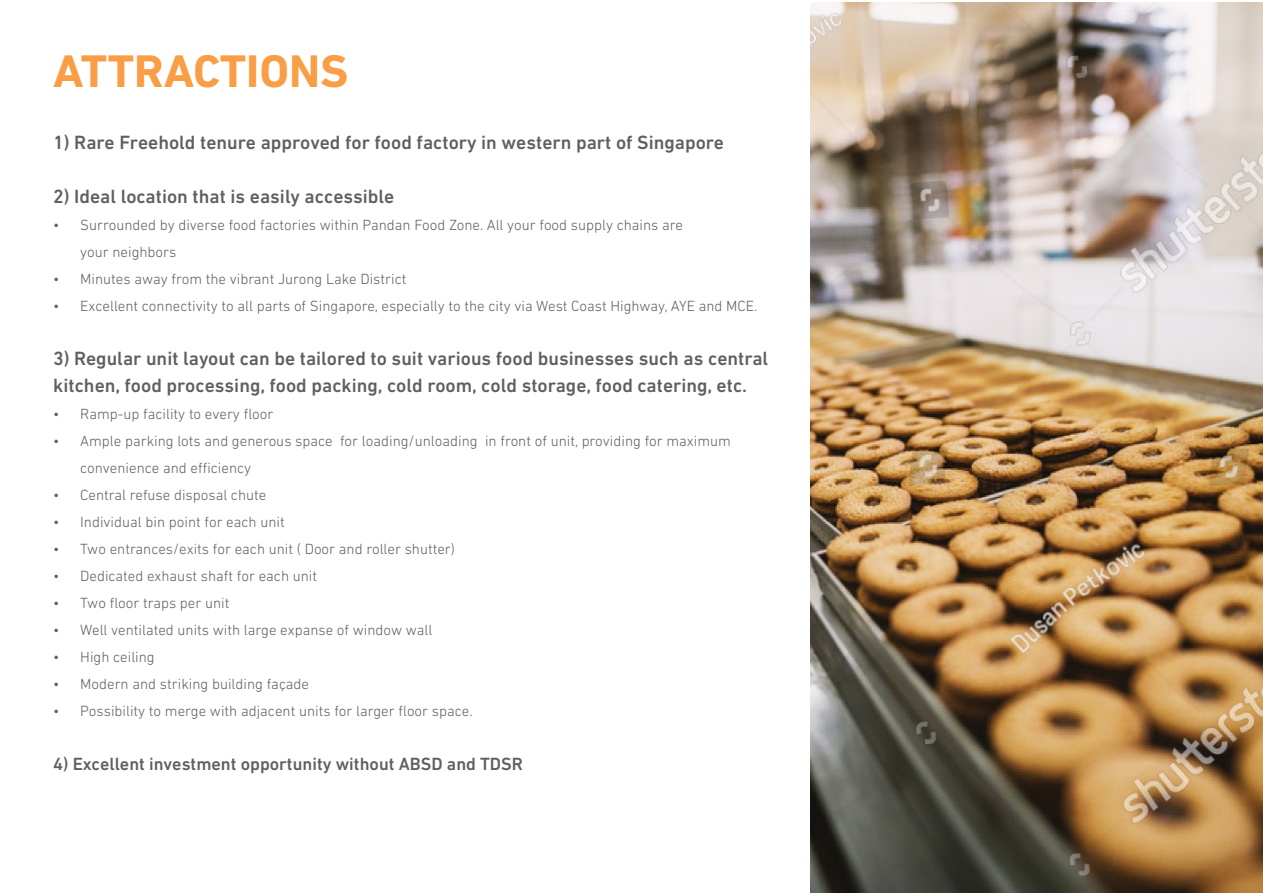
<style>
.page{position:relative;width:1263px;height:893px;background:#fff}
.page>*{position:absolute;margin:0;border:0;box-sizing:border-box;transform-origin:0 0}
.t1{font:700 46.5px "DIN Next LT Pro";color:#f99e45}
.t2{font:500 19.5px/27px "DIN Next LT Pro";color:#5f5f61}
.t3{font:500 18px "DIN Next LT Pro";color:#5f5f61}
.t4{font:300 15px/27px "DIN Next LT Pro";color:#5f5f61}
</style>
<div class="page">
<img style="left:810px;top:2px;width:453px;height:891px">
<h1 class="t1" style="left:53px;top:44px;width:297px">ATTRACTIONS</h1>
<h2 class="t2" style="left:53px;top:128px;width:672px">1) Rare Freehold tenure approved for food factory in western part of Singapore</h2>
<h2 class="t2" style="left:53px;top:182px;width:343px">2) Ideal location that is easily accessible</h2>
<p class="t4" style="left:80px;top:211px;width:604px;text-indent:-27px">• Surrounded by diverse food factories within Pandan Food Zone. All your food supply chains are your neighbors</p>
<p class="t4" style="left:53px;top:265px;width:355px">• Minutes away from the vibrant Jurong Lake District</p>
<p class="t4" style="left:53px;top:292px;width:706px">• Excellent connectivity to all parts of Singapore, especially to the city via West Coast Highway, AYE and MCE.</p>
<h2 class="t2" style="left:53px;top:344px;width:716px">3) Regular unit layout can be tailored to suit various food businesses such as central kitchen, food processing, food packing, cold room, cold storage, food catering, etc.</h2>
<p class="t4" style="left:53px;top:400px;width:222px">• Ramp-up facility to every floor</p>
<p class="t4" style="left:80px;top:427px;width:652px;text-indent:-27px">• Ample parking lots and generous space for loading/unloading in front of unit, providing for maximum convenience and efficiency</p>
<p class="t4" style="left:53px;top:481px;width:215px">• Central refuse disposal chute</p>
<p class="t4" style="left:53px;top:508px;width:233px">• Individual bin point for each unit</p>
<p class="t4" style="left:53px;top:535px;width:403px">• Two entrances/exits for each unit ( Door and roller shutter)</p>
<p class="t4" style="left:53px;top:562px;width:265px">• Dedicated exhaust shaft for each unit</p>
<p class="t4" style="left:53px;top:589px;width:178px">• Two floor traps per unit</p>
<p class="t4" style="left:53px;top:616px;width:381px">• Well ventilated units with large expanse of window wall</p>
<p class="t4" style="left:53px;top:643px;width:103px">• High ceiling</p>
<p class="t4" style="left:53px;top:670px;width:257px">• Modern and striking building façade</p>
<p class="t4" style="left:53px;top:697px;width:421px">• Possibility to merge with adjacent units for larger floor space.</p>
<p class="t3" style="left:53px;top:753px;width:471px">4) Excellent investment opportunity without ABSD and TDSR</p>
</div>
